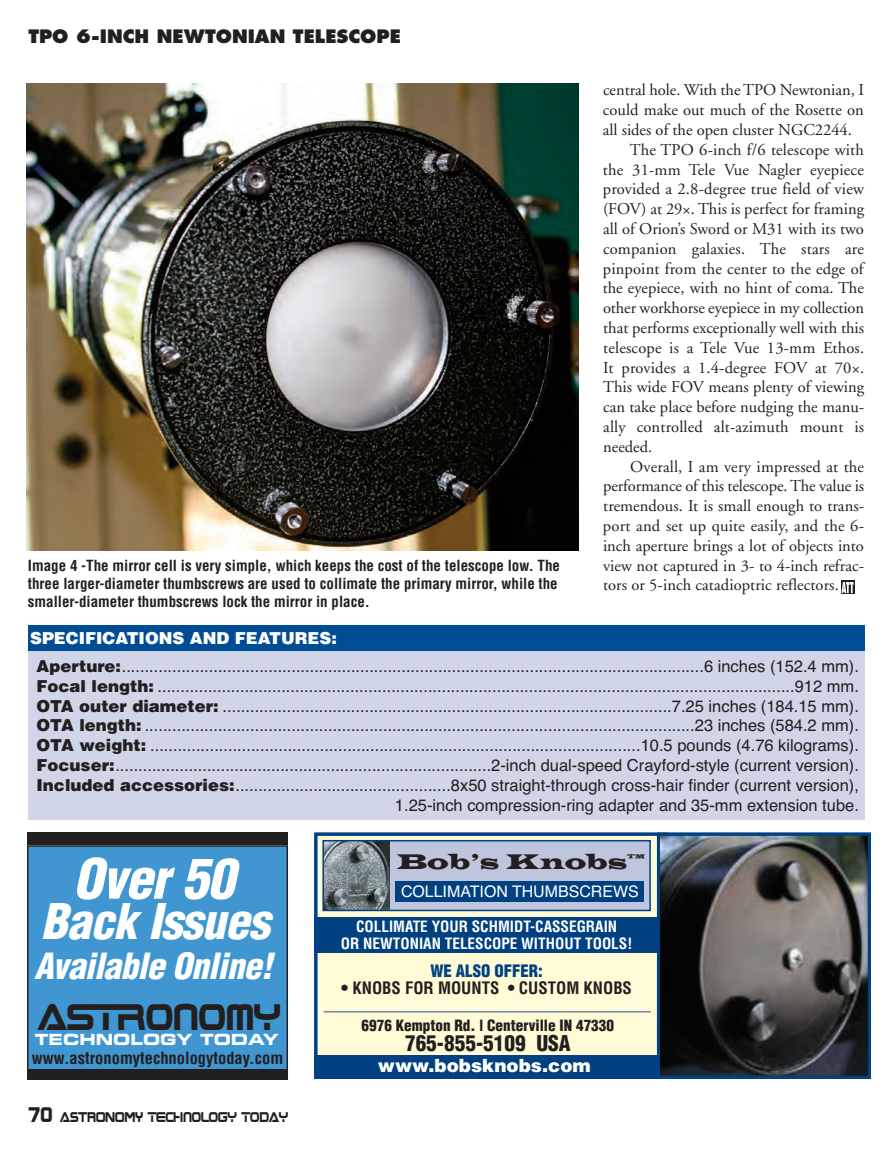
<style>
.page{position:relative;width:891px;height:1161px;background:#fff}
.page>*{position:absolute;margin:0;border:0;box-sizing:border-box;transform-origin:0 0}
.t1{font:italic 900 condensed 54px "Helvetica";letter-spacing:-.015em;color:#fff}
.t2{font:italic 900 condensed 48px "Helvetica";letter-spacing:-.015em;color:#fff}
.t3{font:italic 900 condensed 35.25px "Helvetica";letter-spacing:-.015em;color:#fff}
.t4{font:29.85px "Boom Box";color:#231f20}
.t5{font:21.9px "Latin Wide";color:#231f20}
.t6{font:900 condensed 21.3px "Helvetica";color:#231f20}
.t7{font:900 18.3px "Helvetica";color:#fff}
.t8{font:800 18px "Futura";color:#231f20}
.t9{font:700 condensed 16.65px "Helvetica";color:#231f20}
.t10{font:900 condensed 16.65px "Helvetica";color:#014181}
.t11{font:16.5px/20px "Helvetica";color:#231f20;text-align:right}
.t12{font:16.5px "Adobe Garamond";color:#231f20}
.t13{font:700 condensed 16.5px "Helvetica";color:#231f20}
.t14{font:900 16.5px "Helvetica";color:#fff}
.t15{font:15.9px "Helvetica";color:#fff}
.t16{font:15.45px "Eurostile Bold Extended Two";color:#fff}
.t17{font:700 condensed 15.15px/16.6px "Helvetica";color:#fff;text-align:center}
.t18{font:900 condensed 15.15px "Helvetica";color:#231f20}
.t19{font:700 condensed 15px/18px "Helvetica";color:#231f20}
.t20{font:11.4px "Boom Box";color:#231f20;scale:.9 1}
.s1{font-weight:900}
.s2{font-size:17.1px}
</style>
<div class="page">
<div style="left:317px;top:836px;width:348px;height:240px;background:#fffbd6"></div>
<img style="left:661px;top:837px;width:206px;height:238px">
<div style="left:314px;top:1055px;width:344px;height:24px;background:#014181"></div>
<hr style="left:324px;top:1011px;width:327px;height:1px;background:#7685b1">
<div style="left:314px;top:833px;width:557px;height:246px;border:3px solid #014181"></div>
<div style="left:324px;top:841px;width:325px;height:69px;background:#bfc5dc"></div>
<img style="left:325px;top:843px;width:65px;height:65px">
<div style="left:322px;top:840px;width:329px;height:71px;border:2px solid #014181"></div>
<div style="left:396px;top:881px;width:248px;height:21px;background:#014181"></div>
<div style="left:314px;top:917px;width:344px;height:35px;background:#014181"></div>
<div style="left:28px;top:846px;width:259px;height:233px;background:#3f96d1"></div>
<div style="left:27px;top:845px;width:261px;height:235px;border:1px solid #231f20"></div>
<div style="left:27px;top:833px;width:261px;height:12px;background:#231f20"></div>
<div style="left:27px;top:1070px;width:261px;height:9px;background:#231f20"></div>
<img style="left:27px;top:84px;width:551px;height:466px">
<div style="left:28px;top:625px;width:837px;height:195px;background:#d0d5e8"></div>
<div style="left:28px;top:625px;width:837px;height:25px;background:#014d95"></div>
<div style="left:841px;top:580px;width:14px;height:14px;background:#231f20"></div>
<svg style="left:841px;top:582px;width:13px;height:11px"></svg>
<p class="t8" style="left:28px;top:28px;width:374px">TPO 6-INCH NEWTONIAN TELESCOPE</p>
<p class="t19" style="left:28px;top:557px;width:534px">Image 4 -The mirror cell is very simple, which keeps the cost of the telescope low. The three larger-diameter thumbscrews are used to collimate the primary mirror, while the smaller-diameter thumbscrews lock the mirror in place.</p>
<p class="t14" style="left:30px;top:628px;width:308px">SPECIFICATIONS AND FEATURES:</p>
<p class="t12" style="left:603px;top:84px;width:262px">central hole. With the TPO Newtonian, I</p>
<p class="t12" style="left:603px;top:103px;width:262px">could make out much of the Rosette on</p>
<p class="t12" style="left:603px;top:123px;width:251px">all sides of the open cluster NGC2244.</p>
<p class="t12" style="left:630px;top:143px;width:236px">The TPO 6-inch f/6 telescope with</p>
<p class="t12" style="left:603px;top:163px;width:262px">the 31-mm Tele Vue Nagler eyepiece</p>
<p class="t12" style="left:603px;top:183px;width:263px">provided a 2.8-degree true field of view</p>
<p class="t12" style="left:603px;top:202px;width:262px">(FOV) at 29×. This is perfect for framing</p>
<p class="t12" style="left:603px;top:222px;width:262px">all of Orion’s Sword or M31 with its two</p>
<p class="t12" style="left:603px;top:242px;width:262px">companion galaxies. The stars are</p>
<p class="t12" style="left:603px;top:262px;width:262px">pinpoint from the center to the edge of</p>
<p class="t12" style="left:603px;top:282px;width:263px">the eyepiece, with no hint of coma. The</p>
<p class="t12" style="left:603px;top:301px;width:263px">other workhorse eyepiece in my collection</p>
<p class="t12" style="left:603px;top:321px;width:263px">that performs exceptionally well with this</p>
<p class="t12" style="left:603px;top:341px;width:262px">telescope is a Tele Vue 13-mm Ethos.</p>
<p class="t12" style="left:603px;top:361px;width:262px">It provides a 1.4-degree FOV at 70×.</p>
<p class="t12" style="left:603px;top:381px;width:262px">This wide FOV means plenty of viewing</p>
<p class="t12" style="left:603px;top:400px;width:263px">can take place before nudging the manu-</p>
<p class="t12" style="left:603px;top:420px;width:262px">ally controlled alt-azimuth mount is</p>
<p class="t12" style="left:603px;top:440px;width:51px">needed.</p>
<p class="t12" style="left:630px;top:460px;width:235px">Overall, I am very impressed at the</p>
<p class="t12" style="left:603px;top:480px;width:263px">performance of this telescope. The value is</p>
<p class="t12" style="left:603px;top:499px;width:262px">tremendous. It is small enough to trans-</p>
<p class="t12" style="left:603px;top:519px;width:263px">port and set up quite easily, and the 6-</p>
<p class="t12" style="left:603px;top:539px;width:262px">inch aperture brings a lot of objects into</p>
<p class="t12" style="left:603px;top:559px;width:263px">view not captured in 3- to 4-inch refrac-</p>
<p class="t12" style="left:603px;top:579px;width:237px">tors or 5-inch catadioptric reflectors.</p>
<p class="t11" style="left:37px;top:656px;width:824px"><span class="s1">Aperture:</span>...............................................................................................................................6 inches (152.4 mm).<br><span class="s1">Focal length:</span> ...........................................................................................................................................912 mm.<br><span class="s1">OTA outer diameter:</span> ..................................................................................................7.25 inches (184.15 mm).<br><span class="s1">OTA length:</span> ........................................................................................................................23 inches (584.2 mm).<br><span class="s1">OTA weight:</span> ...........................................................................................................10.5 pounds (4.76 kilograms).<br><span class="s1">Focuser:</span>..................................................................................2-inch dual-speed Crayford-style (current version).<br><span class="s1">Included accessories:</span>...............................................8x50 straight-through cross-hair finder (current version), 1.25-inch compression-ring adapter and 35-mm extension tube.</p>
<h1 class="t1" style="left:73px;top:848px;width:163px">Over 50</h1>
<h2 class="t2" style="left:41px;top:894px;width:230px">Back Issues</h2>
<h3 class="t3" style="left:34px;top:947px;width:240px">Available Online!</h3>
<h3 class="t4" style="left:37px;top:1004px;width:244px">ASTRONOMY</h3>
<p class="t16" style="left:35px;top:1034px;width:245px">TECHNOLOGY TODAY</p>
<p class="t13" style="left:32px;top:1049px;width:253px">www.astronomytechnologytoday.com</p>
<p class="t20" style="left:28px;top:1112px;width:290px"><span class="s2">70</span> ASTRONOMY TECHNOLOGY TODAY</p>
<h3 class="t5" style="left:397px;top:848px;width:251px">Bob’s Knobs<sup>™</sup></h3>
<p class="t15" style="left:401px;top:882px;width:239px">COLLIMATION THUMBSCREWS</p>
<p class="t17" style="left:341px;top:918px;width:293px">COLLIMATE YOUR SCHMIDT-CASSEGRAIN<br>OR NEWTONIAN TELESCOPE WITHOUT TOOLS!</p>
<p class="t10" style="left:430px;top:962px;width:114px">WE ALSO OFFER:</p>
<p class="t9" style="left:341px;top:979px;width:292px">• KNOBS FOR MOUNTS • CUSTOM KNOBS</p>
<p class="t18" style="left:362px;top:1017px;width:254px">6976 Kempton Rd. | Centerville IN 47330</p>
<p class="t6" style="left:405px;top:1031px;width:167px">765-855-5109 USA</p>
<p class="t7" style="left:378px;top:1055px;width:214px">www.bobsknobs.com</p>
</div>
